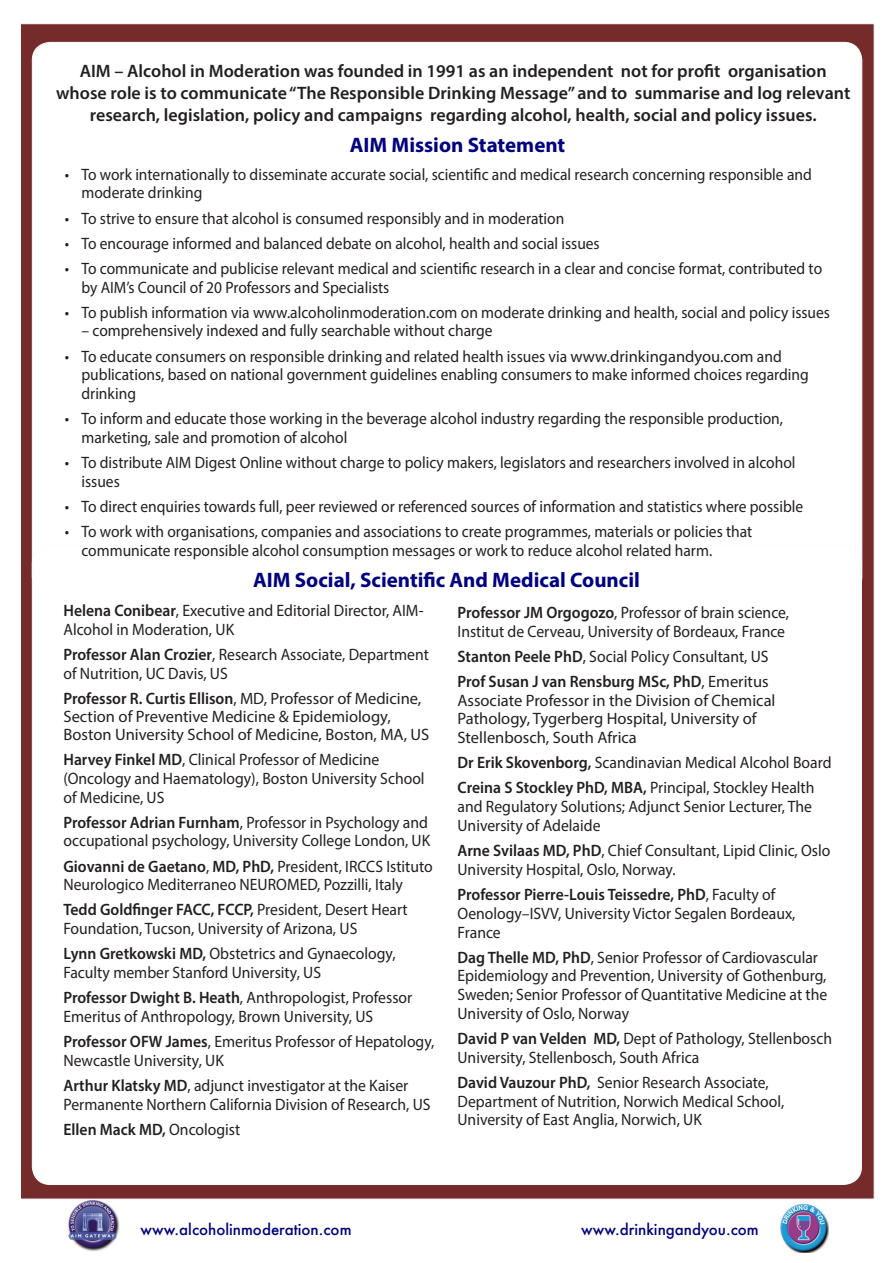
<style>
.page{position:relative;width:893px;height:1263px;background:#fff}
.page>*{position:absolute;margin:0;border:0;box-sizing:border-box;transform-origin:0 0}
.t1{font:700 21px "Myriad Pro";color:#000080}
.t2{font:600 18px/21.6px "Myriad Pro";color:#231f20;text-align:center}
.t3{font:16.5px/18.8px "Myriad Pro";color:#231f20;scale:.95 1}
.t4{font:16.5px/18.8px "Myriad Pro";color:#231f20;scale:.94 1}
.t5{font:600 16.5px "Myriad Pro";color:#231f20;scale:.95 1}
.t6{font:500 15px "Futura";color:#000080}
.s1{font-weight:600}
.s2{font-weight:400}
</style>
<div class="page">
<img style="left:68px;top:1199px;width:52px;height:53px">
<img style="left:780px;top:1204px;width:48px;height:48px">
<div style="left:21px;top:24px;width:853px;height:1175px;background:#762b2b"></div>
<div style="left:32px;top:42px;width:830px;height:552px;background:#fff;border-radius:18px"></div>
<div style="left:32px;top:546px;width:829px;height:638px;background:#fff;border-radius:18px"></div>
<p class="t2" style="left:56px;top:60px;width:796px">AIM – Alcohol in Moderation was founded in 1991 as an independent not for profit organisation whose role is to communicate “The Responsible Drinking Message” and to summarise and log relevant research, legislation, policy and campaigns regarding alcohol, health, social and policy issues.</p>
<p class="t1" style="left:350px;top:131px;width:217px">AIM Mission Statement</p>
<p class="t4" style="left:81px;top:164px;width:778px;text-indent:-16px">• To work internationally to disseminate accurate social, scientific and medical research concerning responsible and moderate drinking</p>
<p class="t4" style="left:65px;top:208px;width:533px">• To strive to ensure that alcohol is consumed responsibly and in moderation</p>
<p class="t4" style="left:65px;top:233px;width:570px">• To encourage informed and balanced debate on alcohol, health and social issues</p>
<p class="t4" style="left:81px;top:259px;width:789px;text-indent:-16px">• To communicate and publicise relevant medical and scientific research in a clear and concise format, contributed to by AIM’s Council of 20 Professors and Specialists</p>
<p class="t4" style="left:65px;top:303px;width:815px">• To publish information via www.alcoholinmoderation.com on moderate drinking and health, social and policy issues</p>
<p class="t4" style="left:81px;top:321px;width:439px">– comprehensively indexed and fully searchable without charge</p>
<p class="t4" style="left:81px;top:346px;width:775px;text-indent:-16px">• To educate consumers on responsible drinking and related health issues via www.drinkingandyou.com and publications, based on national government guidelines enabling consumers to make informed choices regarding drinking</p>
<p class="t4" style="left:81px;top:409px;width:748px;text-indent:-16px">• To inform and educate those working in the beverage alcohol industry regarding the responsible production, marketing, sale and promotion of alcohol</p>
<p class="t4" style="left:81px;top:453px;width:761px;text-indent:-16px">• To distribute AIM Digest Online without charge to policy makers, legislators and researchers involved in alcohol issues</p>
<p class="t4" style="left:65px;top:497px;width:787px">• To direct enquiries towards full, peer reviewed or referenced sources of information and statistics where possible</p>
<p class="t4" style="left:81px;top:522px;width:715px;text-indent:-16px">• To work with organisations, companies and associations to create programmes, materials or policies that communicate responsible alcohol consumption messages or work to reduce alcohol related harm.</p>
<p class="t1" style="left:253px;top:566px;width:388px">AIM Social, Scientific And Medical Council</p>
<p class="t3" style="left:63px;top:601px;width:380px"><span class="s1">Helena Conibear</span>, Executive and Editorial Director, AIM-<br>Alcohol in Moderation, UK</p>
<p class="t3" style="left:63px;top:645px;width:386px"><span class="s1">Professor Alan Crozier</span>, Research Associate, Department of Nutrition, UC Davis, US</p>
<p class="t3" style="left:63px;top:689px;width:387px;line-height:18px"><span class="s1">Professor R. Curtis Ellison</span>, MD, Professor of Medicine,<br>Section of Preventive Medicine &amp; Epidemiology,<br>Boston University School of Medicine, Boston, MA, US</p>
<p class="t3" style="left:63px;top:750px;width:382px"><span class="s1">Harvey Finkel MD</span>, Clinical Professor of Medicine (Oncology and Haematology), Boston University School of Medicine, US</p>
<p class="t3" style="left:63px;top:812px;width:388px"><span class="s1">Professor Adrian Furnham</span>, Professor in Psychology and occupational psychology, University College London, UK</p>
<p class="t3" style="left:63px;top:856px;width:390px"><span class="s1">Giovanni de Gaetano</span>, <span class="s1">MD, PhD,</span> President, IRCCS Istituto<br>Neurologico Mediterraneo NEUROMED, Pozzilli, Italy</p>
<p class="t3" style="left:63px;top:900px;width:364px"><span class="s1">Tedd Goldfinger FACC, FCCP,</span> President, Desert Heart<br>Foundation, Tucson, University of Arizona, US</p>
<p class="t3" style="left:63px;top:944px;width:351px"><span class="s1">Lynn Gretkowski MD,</span> Obstetrics and Gynaecology,<br>Faculty member Stanford University, US</p>
<p class="t3" style="left:63px;top:988px;width:369px"><span class="s1">Professor Dwight B. Heath</span>, Anthropologist, Professor<br>Emeritus of Anthropology, Brown University, US</p>
<p class="t3" style="left:63px;top:1032px;width:392px"><span class="s1">Professor OFW James</span>, Emeritus Professor of Hepatology,<br>Newcastle University, UK</p>
<p class="t3" style="left:63px;top:1076px;width:388px"><span class="s1">Arthur Klatsky MD</span>, adjunct investigator at the Kaiser<br>Permanente Northern California Division of Research, US</p>
<p class="t5" style="left:63px;top:1119px;width:188px">Ellen Mack MD, <span class="s2">Oncologist</span></p>
<p class="t3" style="left:457px;top:603px;width:351px"><span class="s1">Professor JM Orgogozo</span>, Professor of brain science,<br>Institut de Cerveau, University of Bordeaux, France</p>
<p class="t3" style="left:457px;top:647px;width:329px"><span class="s1">Stanton Peele PhD</span>, Social Policy Consultant, US</p>
<p class="t3" style="left:457px;top:672px;width:336px"><span class="s1">Prof Susan J van Rensburg MSc, PhD</span>, Emeritus Associate Professor in the Division of Chemical Pathology, Tygerberg Hospital, University of Stellenbosch, South Africa</p>
<p class="t3" style="left:457px;top:753px;width:395px"><span class="s1">Dr Erik Skovenborg,</span> Scandinavian Medical Alcohol Board</p>
<p class="t3" style="left:457px;top:778px;width:377px"><span class="s1">Creina S Stockley PhD, MBA,</span> Principal, Stockley Health and Regulatory Solutions; Adjunct Senior Lecturer, The<br>University of Adelaide</p>
<p class="t3" style="left:457px;top:841px;width:394px"><span class="s1">Arne Svilaas MD, PhD</span>, Chief Consultant, Lipid Clinic, Oslo<br>University Hospital, Oslo, Norway.</p>
<p class="t3" style="left:457px;top:885px;width:357px"><span class="s1">Professor Pierre-Louis Teissedre, PhD</span>, Faculty of<br>Oenology–ISVV, University Victor Segalen Bordeaux,<br>France</p>
<p class="t3" style="left:457px;top:947px;width:391px"><span class="s1">Dag Thelle MD, PhD</span>, Senior Professor of Cardiovascular Epidemiology and Prevention, University of Gothenburg, Sweden; Senior Professor of Quantitative Medicine at the University of Oslo, Norway</p>
<p class="t3" style="left:457px;top:1029px;width:396px"><span class="s1">David P van Velden MD,</span> Dept of Pathology, Stellenbosch<br>University, Stellenbosch, South Africa</p>
<p class="t3" style="left:457px;top:1073px;width:345px"><span class="s1">David Vauzour PhD,</span> Senior Research Associate,<br>Department of Nutrition, Norwich Medical School,<br>University of East Anglia, Norwich, UK</p>
<p class="t6" style="left:141px;top:1219px;width:212px">www.alcoholinmoderation.com</p>
<p class="t6" style="left:581px;top:1219px;width:179px">www.drinkingandyou.com</p>
</div>
